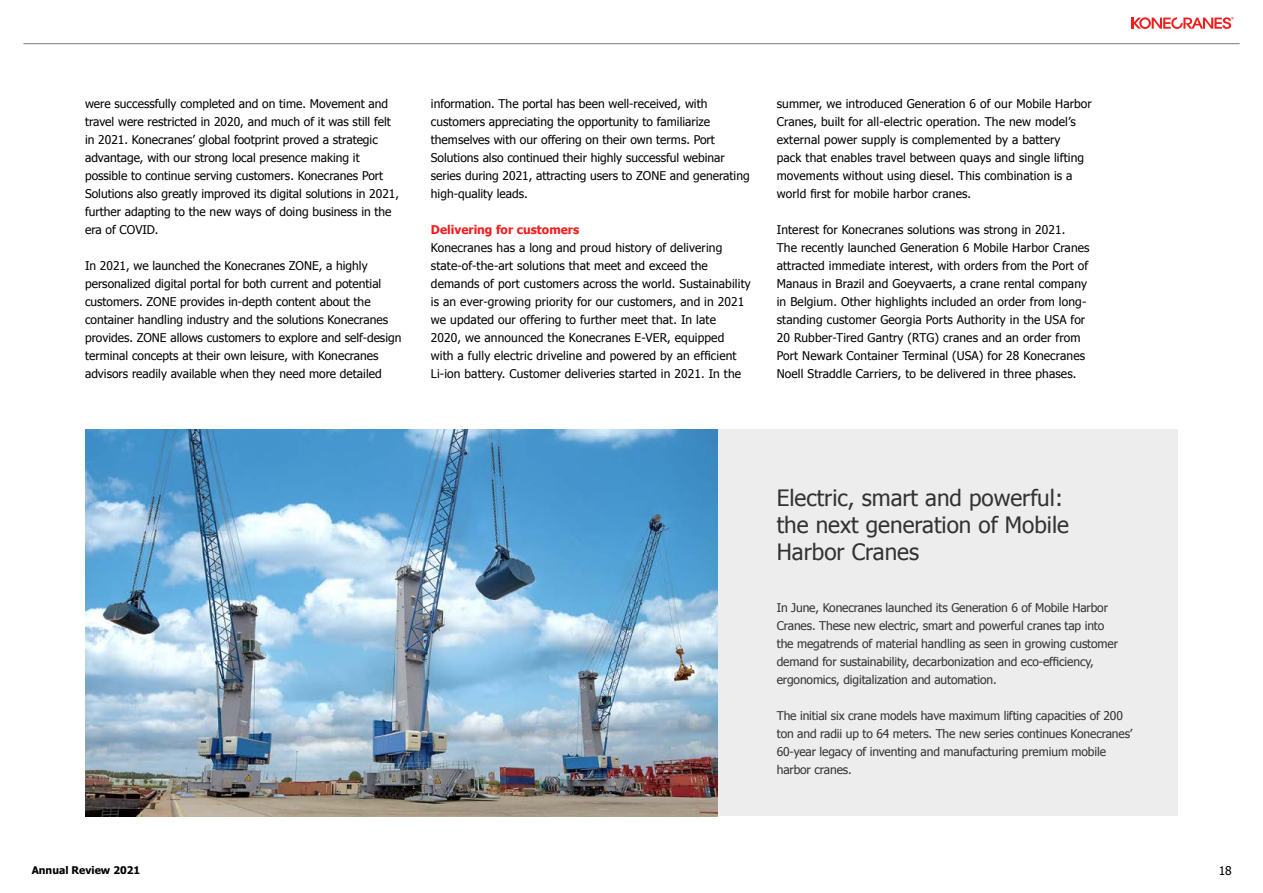
<style>
.page{position:relative;width:1263px;height:893px;background:#fff}
.page>*{position:absolute;margin:0;border:0;box-sizing:border-box;transform-origin:0 0}
.t1{font:22.5px/27px "Tahoma";color:#333}
.t2{font:12px/18px "Tahoma";color:#000}
.t3{font:12px/18px "Tahoma";letter-spacing:-.01em;color:#333}
.t4{font:700 12px "Tahoma";color:#f71c1c}
.t5{font:700 10.5px "Tahoma";color:#000}
</style>
<div class="page">
<svg style="left:1131px;top:17px;width:103px;height:12px"></svg>
<div style="left:85px;top:429px;width:1093px;height:387px;background:#ededed"></div>
<img style="left:85px;top:430px;width:633px;height:386px">
<hr style="left:23px;top:43px;width:1217px;height:1px;background:#787878">
<p class="t2" style="left:85px;top:94px;width:316px">were successfully completed and on time. Movement and travel were restricted in 2020, and much of it was still felt in 2021. Konecranes’ global footprint proved a strategic advantage, with our strong local presence making it possible to continue serving customers. Konecranes Port Solutions also greatly improved its digital solutions in 2021, further adapting to the new ways of doing business in the era of COVID.</p>
<p class="t2" style="left:85px;top:256px;width:318px">In 2021, we launched the Konecranes ZONE, a highly personalized digital portal for both current and potential customers. ZONE provides in-depth content about the container handling industry and the solutions Konecranes provides. ZONE allows customers to explore and self-design terminal concepts at their own leisure, with Konecranes advisors readily available when they need more detailed</p>
<p class="t2" style="left:431px;top:94px;width:320px">information. The portal has been well-received, with customers appreciating the opportunity to familiarize themselves with our offering on their own terms. Port Solutions also continued their highly successful webinar series during 2021, attracting users to ZONE and generating high-quality leads.</p>
<p class="t4" style="left:431px;top:221px;width:150px">Delivering for customers</p>
<p class="t2" style="left:431px;top:238px;width:321px">Konecranes has a long and proud history of delivering state-of-the-art solutions that meet and exceed the demands of port customers across the world. Sustainability is an ever-growing priority for our customers, and in 2021 we updated our offering to further meet that. In late<br>2020, we announced the Konecranes E-VER, equipped<br>with a fully electric driveline and powered by an efficient Li-ion battery. Customer deliveries started in 2021. In the</p>
<p class="t2" style="left:777px;top:94px;width:317px">summer, we introduced Generation 6 of our Mobile Harbor Cranes, built for all-electric operation. The new model’s external power supply is complemented by a battery<br>pack that enables travel between quays and single lifting movements without using diesel. This combination is a world first for mobile harbor cranes.</p>
<p class="t2" style="left:777px;top:220px;width:314px">Interest for Konecranes solutions was strong in 2021.<br>The recently launched Generation 6 Mobile Harbor Cranes attracted immediate interest, with orders from the Port of Manaus in Brazil and Goeyvaerts, a crane rental company in Belgium. Other highlights included an order from long&shy;standing customer Georgia Ports Authority in the USA for 20 Rubber-Tired Gantry (RTG) cranes and an order from Port Newark Container Terminal (USA) for 28 Konecranes Noell Straddle Carriers, to be delivered in three phases.</p>
<h1 class="t1" style="left:777px;top:483px;width:294px">Electric, smart and powerful: the next generation of Mobile<br>Harbor Cranes</h1>
<p class="t3" style="left:777px;top:598px;width:343px">In June, Konecranes launched its Generation 6 of Mobile Harbor Cranes. These new electric, smart and powerful cranes tap into the megatrends of material handling as seen in growing customer demand for sustainability, decarbonization and eco-efficiency, ergonomics, digitalization and automation.</p>
<p class="t3" style="left:777px;top:706px;width:357px">The initial six crane models have maximum lifting capacities of 200 ton and radii up to 64 meters. The new series continues Konecranes’ 60-year legacy of inventing and manufacturing premium mobile harbor cranes.</p>
<p class="t5" style="left:32px;top:863px;width:110px">Annual Review 2021</p>
<p class="t2" style="left:1219px;top:861px;width:15px">18</p>
</div>
